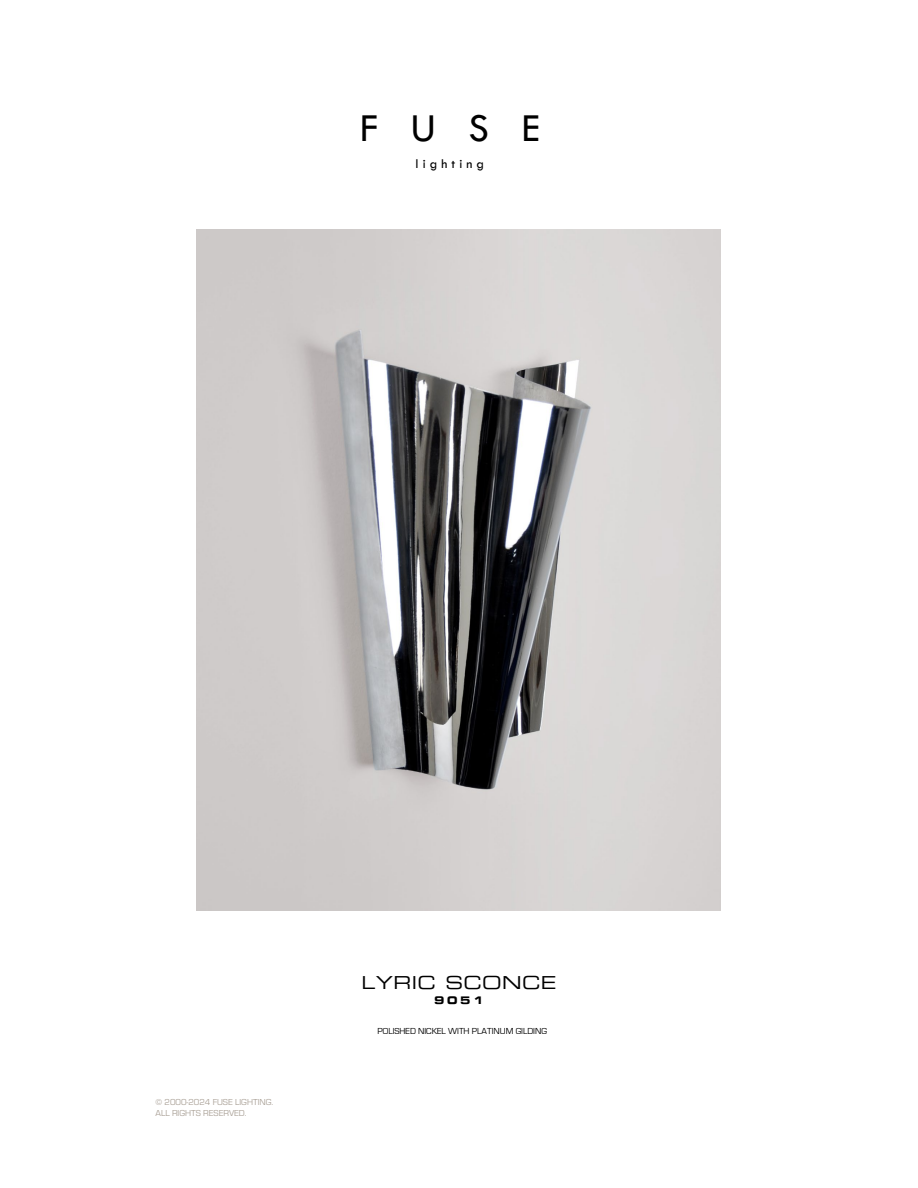
<style>
.page{position:relative;width:918px;height:1188px;background:#fff}
.page>*{position:absolute;margin:0;border:0;box-sizing:border-box;transform-origin:0 0}
.t1{font:41.1px "Tw Cen";color:#000}
.t2{font:18px "Eurostile LT Extended Two";letter-spacing:.025em;color:#000}
.t3{font:13.65px "Tw Cen";letter-spacing:.3em;color:#000}
.t4{font:10.5px "Eurostile LT Bold Extended Two";color:#000}
.t5{font:9px/10.8px "Eurostile";color:#aca399}
.t6{font:9px "Eurostile";color:#000}
</style>
<div class="page">
<img style="left:197px;top:230px;width:524px;height:680px">
<h1 class="t1" style="left:360px;top:103px;width:181px">FUSE</h1>
<h3 class="t3" style="left:416px;top:155px;width:70px">lighting</h3>
<p class="t5" style="left:156px;top:1096px;width:119px">© 2000-2024 FUSE LIGHTING.<br>ALL RIGHTS RESERVED.</p>
<h2 class="t2" style="left:362px;top:970px;width:196px">LYRIC SCONCE</h2>
<p class="t4" style="left:434px;top:992px;width:51px">9051</p>
<p class="t6" style="left:378px;top:1027px;width:171px">POLISHED NICKEL WITH PLATINUM GILDING</p>
</div>
